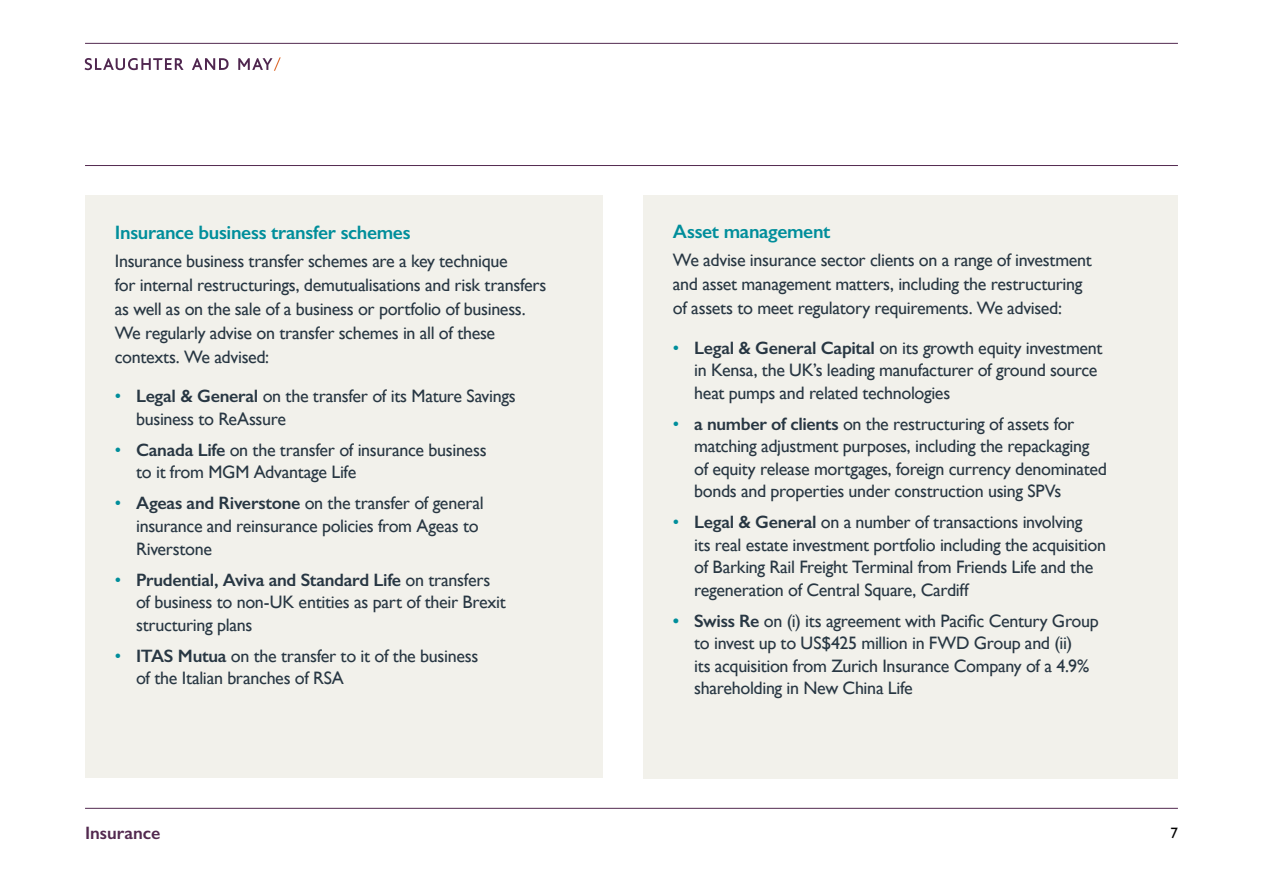
<style>
.page{position:relative;width:1263px;height:893px;background:#fff}
.page>*{position:absolute;margin:0;border:0;box-sizing:border-box;transform-origin:0 0}
.t1{font:600 19.5px "Gill Sans";letter-spacing:-.015em;color:#008e9b}
.t2{font:18px/22.5px "Gill Sans";letter-spacing:-.02em;color:#283743}
.t3{font:600 18px "Gill Sans";color:#52294f}
.t4{font:15px "Gill Sans";color:#000}
.s1{color:#008e9b}
.s2{font-weight:600}
.s3{font-weight:600;color:#008e9b}
</style>
<div class="page">
<div style="left:643px;top:195px;width:535px;height:583px;background:#f2f1eb"></div>
<div style="left:85px;top:196px;width:518px;height:582px;background:#f2f1eb"></div>
<hr style="left:85px;top:43px;width:1093px;height:1px;background:#52294f">
<hr style="left:85px;top:808px;width:1093px;height:1px;background:#52294f">
<hr style="left:85px;top:165px;width:1093px;height:1px;background:#52294f">
<svg style="left:85px;top:58px;width:99px;height:12px"></svg>
<svg style="left:192px;top:58px;width:37px;height:12px"></svg>
<svg style="left:238px;top:57px;width:43px;height:14px"></svg>
<p class="t1" style="left:115px;top:220px;width:297px">Insurance business transfer schemes</p>
<p class="t2" style="left:115px;top:249px;width:433px;line-height:24px">Insurance business transfer schemes are a key technique<br>for internal restructurings, demutualisations and risk transfers as well as on the sale of a business or portfolio of business.<br>We regularly advise on transfer schemes in all of these contexts. We advised:</p>
<p class="t2" style="left:136px;top:385px;width:381px;text-indent:-21px"><span class="s1">•</span> <span class="s2">Legal &amp; General</span> on the transfer of its Mature Savings business to ReAssure</p>
<p class="t2" style="left:136px;top:438px;width:352px;text-indent:-21px"><span class="s1">•</span> <span class="s2">Canada Life</span> on the transfer of insurance business to it from MGM Advantage Life</p>
<p class="t2" style="left:136px;top:492px;width:349px;text-indent:-21px"><span class="s1">•</span> <span class="s2">Ageas and Riverstone</span> on the transfer of general insurance and reinsurance policies from Ageas to<br>Riverstone</p>
<p class="t2" style="left:136px;top:568px;width:371px;text-indent:-21px"><span class="s1">•</span> <span class="s2">Prudential, Aviva and Standard Life</span> on transfers of business to non-UK entities as part of their Brexit structuring plans</p>
<p class="t2" style="left:136px;top:644px;width:344px;text-indent:-21px"><span class="s1">•</span> <span class="s2">ITAS Mutua</span> on the transfer to it of the business of the Italian branches of RSA</p>
<p class="t1" style="left:673px;top:220px;width:159px">Asset management</p>
<p class="t2" style="left:673px;top:248px;width:420px;line-height:24px">We advise insurance sector clients on a range of investment and asset management matters, including the restructuring of assets to meet regulatory requirements. We advised:</p>
<p class="t2" style="left:694px;top:336px;width:410px;text-indent:-21px"><span class="s1">•</span> <span class="s2">Legal &amp; General Capital</span> on its growth equity investment in Kensa, the UK’s leading manufacturer of ground source heat pumps and related technologies</p>
<p class="t2" style="left:694px;top:412px;width:414px;text-indent:-21px"><span class="s1">•</span> <span class="s2">a number of clients</span> on the restructuring of assets for matching adjustment purposes, including the repackaging of equity release mortgages, foreign currency denominated bonds and properties under construction using SPVs</p>
<p class="t2" style="left:694px;top:511px;width:413px;text-indent:-21px"><span class="s1">•</span> <span class="s2">Legal &amp; General</span> on a number of transactions involving<br>its real estate investment portfolio including the acquisition of Barking Rail Freight Terminal from Friends Life and the regeneration of Central Square, Cardiff</p>
<p class="t2" style="left:694px;top:609px;width:406px;text-indent:-21px"><span class="s3">•</span> <span class="s2">Swiss Re</span> on (i) its agreement with Pacific Century Group to invest up to US$425 million in FWD Group and (ii)<br>its acquisition from Zurich Insurance Company of a 4.9% shareholding in New China Life</p>
<p class="t3" style="left:85px;top:822px;width:77px">Insurance</p>
<p class="t4" style="left:1170px;top:824px;width:9px">7</p>
</div>
